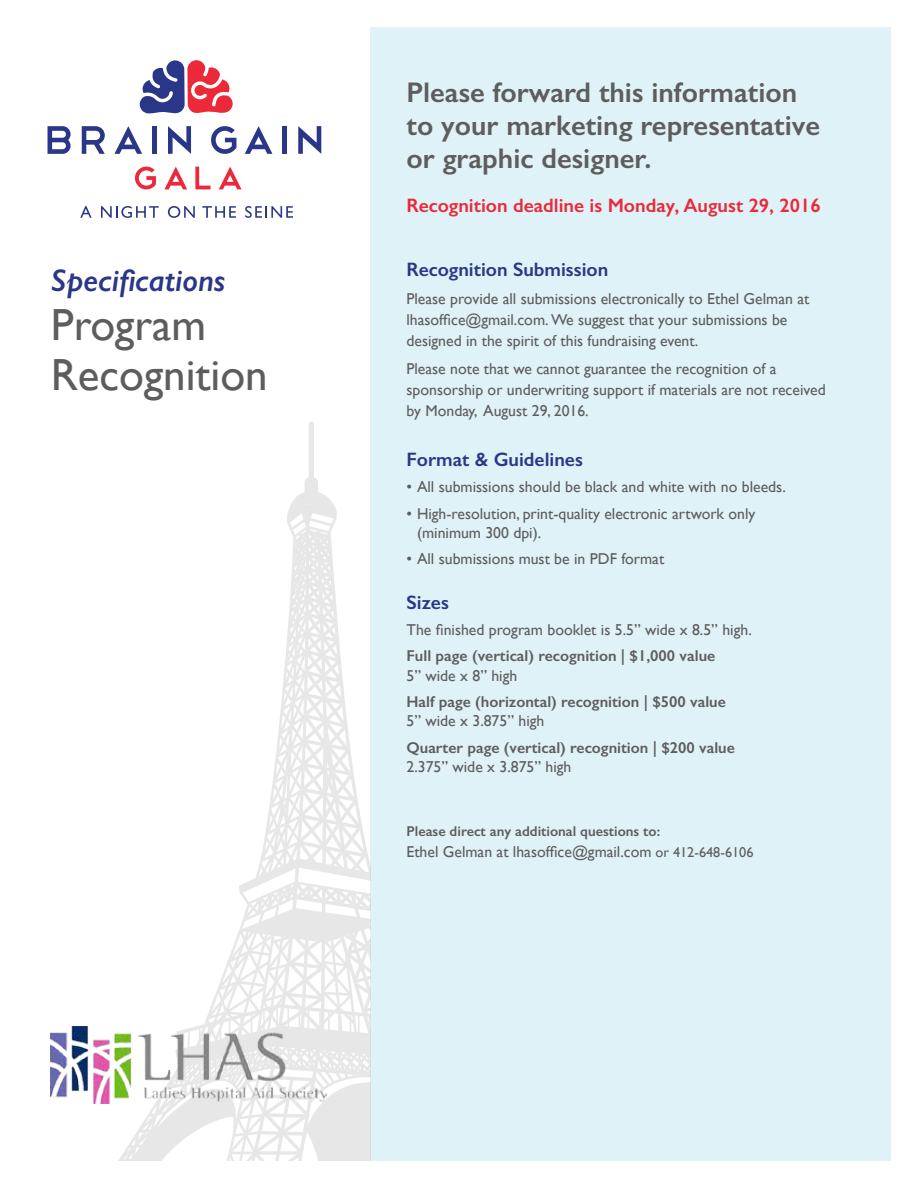
<style>
.page{position:relative;width:918px;height:1188px;background:#fff}
.page>*{position:absolute;margin:0;border:0;box-sizing:border-box;transform-origin:0 0}
.t1{font:45px/49.5px "Gill Sans";color:#5d5d5d}
.t2{font:italic 600 31.5px "Gill Sans";color:#2a3688}
.t3{font:600 28.5px/33px "Gill Sans";color:#5d5d5d}
.t4{font:600 19.5px "Gill Sans";color:#2a3688}
.t5{font:600 19.5px "Gill Sans";color:#eb2939}
.t6{font:15.75px/21px "Gill Sans";color:#5d5d5d}
.t7{font:600 15.75px "Gill Sans";color:#5d5d5d}
.t8{font:600 14.25px "Gill Sans";color:#5d5d5d}
.s1{font-size:14.25px}
</style>
<div class="page">
<div style="left:370px;top:27px;width:521px;height:1134px;background:#dff2f8"></div>
<svg style="left:140px;top:60px;width:93px;height:54px"></svg>
<svg style="left:48px;top:126px;width:23px;height:28px"></svg>
<svg style="left:82px;top:126px;width:23px;height:28px"></svg>
<svg style="left:114px;top:126px;width:28px;height:28px"></svg>
<hr style="left:152px;top:126px;width:4px;height:28px;background:#2a3688">
<svg style="left:168px;top:126px;width:23px;height:28px"></svg>
<svg style="left:211px;top:126px;width:25px;height:28px"></svg>
<svg style="left:245px;top:126px;width:27px;height:28px"></svg>
<div style="left:282px;top:126px;width:5px;height:28px;background:#2a3688"></div>
<svg style="left:298px;top:126px;width:23px;height:28px"></svg>
<svg style="left:135px;top:167px;width:21px;height:22px"></svg>
<svg style="left:164px;top:167px;width:23px;height:22px"></svg>
<svg style="left:195px;top:167px;width:16px;height:22px"></svg>
<svg style="left:219px;top:167px;width:23px;height:22px"></svg>
<svg style="left:80px;top:206px;width:12px;height:12px"></svg>
<svg style="left:101px;top:206px;width:58px;height:12px"></svg>
<svg style="left:168px;top:206px;width:27px;height:12px"></svg>
<svg style="left:202px;top:206px;width:34px;height:12px"></svg>
<svg style="left:245px;top:206px;width:48px;height:12px"></svg>
<svg style="left:118px;top:884px;width:125px;height:277px"></svg>
<svg style="left:240px;top:910px;width:3px;height:33px"></svg>
<svg style="left:243px;top:422px;width:127px;height:739px"></svg>
<img style="left:51px;top:1027px;width:276px;height:76px">
<h2 class="t2" style="left:51px;top:261px;width:176px">Specifications</h2>
<h1 class="t1" style="left:51px;top:300px;width:219px">Program<br>Recognition</h1>
<h3 class="t3" style="left:407px;top:75px;width:415px">Please forward this information to your marketing representative or graphic designer.</h3>
<p class="t5" style="left:407px;top:194px;width:416px">Recognition deadline is Monday, August 29, 2016</p>
<p class="t4" style="left:407px;top:258px;width:203px">Recognition Submission</p>
<p class="t6" style="left:407px;top:288px;width:404px">Please provide all submissions electronically to Ethel Gelman at lhasoffice@gmail.com. We suggest that your submissions be designed in the spirit of this fundraising event.</p>
<p class="t6" style="left:407px;top:358px;width:421px">Please note that we cannot guarantee the recognition of a sponsorship or underwriting support if materials are not received by Monday, August 29, 2016.</p>
<p class="t4" style="left:407px;top:448px;width:178px">Format &amp; Guidelines</p>
<p class="t6" style="left:407px;top:476px;width:381px">• All submissions should be black and white with no bleeds.</p>
<p class="t6" style="left:417px;top:503px;width:340px;line-height:19.5px;text-indent:-11px">• High-resolution, print-quality electronic artwork only (minimum 300 dpi).</p>
<p class="t6" style="left:407px;top:548px;width:259px">• All submissions must be in PDF format</p>
<p class="t4" style="left:407px;top:590px;width:44px">Sizes</p>
<p class="t6" style="left:407px;top:619px;width:347px">The finished program booklet is 5.5” wide x 8.5” high.</p>
<p class="t7" style="left:407px;top:646px;width:310px">Full page (vertical) recognition | $1,000 value</p>
<p class="t6" style="left:407px;top:665px;width:112px">5” wide x 8” high</p>
<p class="t7" style="left:407px;top:692px;width:321px">Half page (horizontal) recognition | $500 value</p>
<p class="t6" style="left:407px;top:710px;width:139px">5” wide x 3.875” high</p>
<p class="t7" style="left:407px;top:738px;width:330px">Quarter page (vertical) recognition | $200 value</p>
<p class="t6" style="left:407px;top:756px;width:167px">2.375” wide x 3.875” high</p>
<p class="t8" style="left:407px;top:823px;width:255px">Please direct any additional questions to:</p>
<p class="t6" style="left:407px;top:841px;width:349px">Ethel Gelman at lhasoffice@gmail.com <span class="s1">or 412-648-6106</span></p>
</div>
